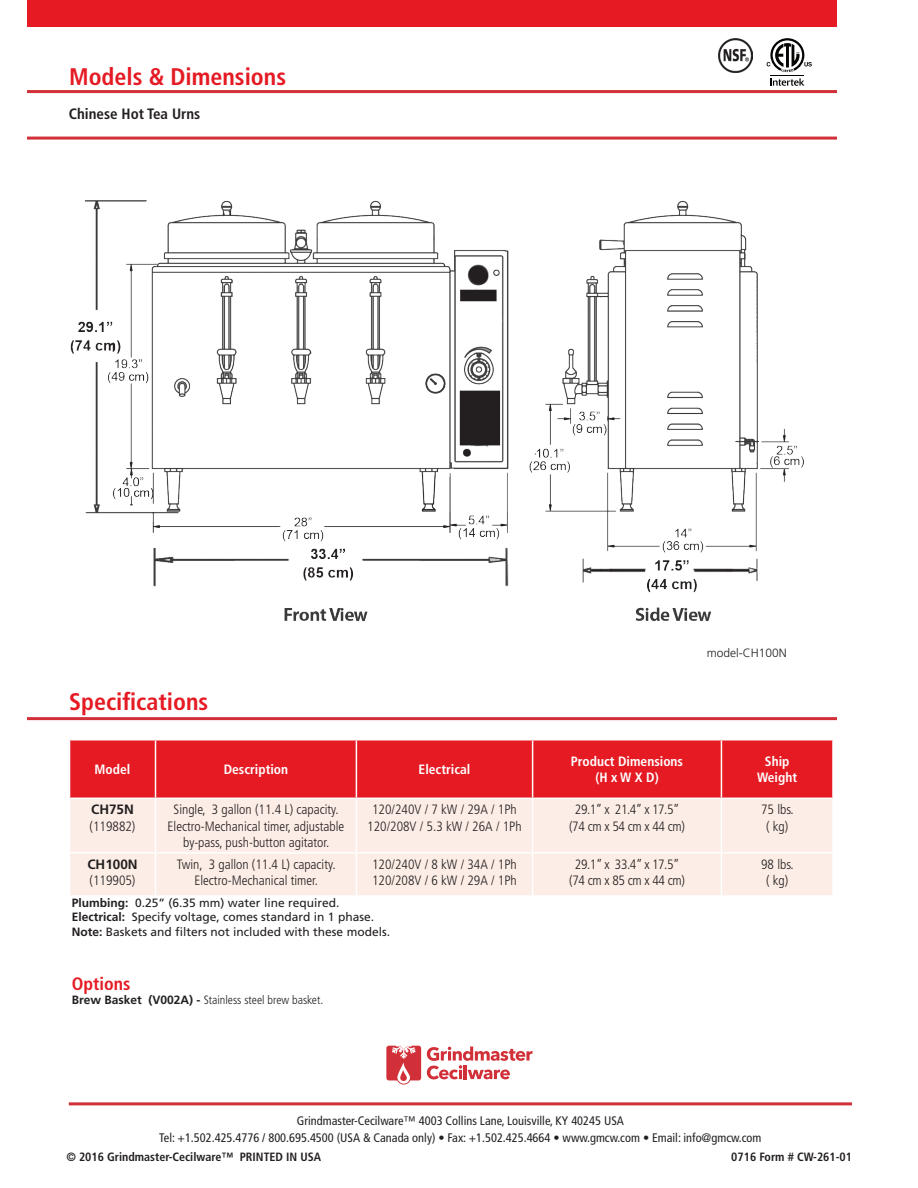
<style>
.page{position:relative;width:918px;height:1188px;background:#fff}
.page>*{position:absolute;margin:0;border:0;box-sizing:border-box;transform-origin:0 0}
.t1{font:700 condensed 24px "Frutiger LT Std";color:#e51a23}
.t2{font:700 condensed 18px "Frutiger LT Std";color:#e51a23}
.t3{font:700 condensed 15px "Frutiger LT Std";color:#231f20}
.t4{font:300 condensed 13.5px/16.2px "Frutiger LT Std";color:#231f20;text-align:center}
.t5{font:300 condensed 13.5px/16.2px "Frutiger LT Std";letter-spacing:-.02em;color:#231f20;text-align:center}
.t6{font:700 condensed 13.5px/16.2px "Frutiger LT Std";color:#fff;text-align:center}
.t7{font:700 13.5px "Frutiger LT Std";color:#231f20}
.t8{font:condensed 12.3px/16.5px "Frutiger LT Std";color:#231f20;text-align:center}
.t9{font:12px/14.4px "Frutiger LT Std";color:#231f20}
.t10{font:700 condensed 12px "Frutiger LT Std";color:#231f20}
.t11{font:300 condensed 12px "Frutiger LT Std";color:#231f20}
.t12{font:300 12px "Frutiger LT Std";color:#231f20}
.s1{font-weight:700}
.s2{font-weight:700;font-stretch:normal}
</style>
<div class="page">
<div style="left:27px;top:0;width:810px;height:27px;background:#e51a23"></div>
<hr style="left:27px;top:90px;width:810px;height:3px;background:#d23038">
<hr style="left:27px;top:137px;width:810px;height:3px;background:#d23038">
<div style="left:70px;top:740px;width:762px;height:58px;background:#e51a23"></div>
<div style="left:70px;top:799px;width:762px;height:96px;background:#fcede6"></div>
<hr style="left:155px;top:740px;width:1px;height:58px;background:#fff">
<hr style="left:356px;top:740px;width:1px;height:58px;background:#fff">
<hr style="left:532px;top:740px;width:1px;height:58px;background:#fff">
<hr style="left:721px;top:740px;width:1px;height:58px;background:#fff">
<hr style="left:155px;top:799px;width:1px;height:53px;background:#fff">
<hr style="left:356px;top:799px;width:1px;height:53px;background:#fff">
<hr style="left:532px;top:799px;width:1px;height:53px;background:#fff">
<hr style="left:721px;top:799px;width:1px;height:53px;background:#fff">
<hr style="left:70px;top:852px;width:86px;height:2px;background:#fff">
<hr style="left:156px;top:852px;width:200px;height:2px;background:#fff">
<hr style="left:155px;top:854px;width:1px;height:41px;background:#fff">
<hr style="left:356px;top:852px;width:177px;height:2px;background:#fff">
<hr style="left:356px;top:854px;width:1px;height:41px;background:#fff">
<hr style="left:533px;top:852px;width:188px;height:2px;background:#fff">
<hr style="left:532px;top:854px;width:1px;height:41px;background:#fff">
<hr style="left:721px;top:852px;width:111px;height:2px;background:#fff">
<hr style="left:721px;top:854px;width:1px;height:41px;background:#fff">
<hr style="left:27px;top:717px;width:810px;height:3px;background:#d23038">
<hr style="left:69px;top:1102px;width:783px;height:3px;background:#d23038">
<svg style="left:386px;top:1046px;width:35px;height:39px"></svg>
<svg style="left:427px;top:1047px;width:106px;height:32px"></svg>
<img style="left:70px;top:200px;width:734px;height:421px">
<img style="left:718px;top:38px;width:35px;height:34px">
<svg style="left:770px;top:78px;width:34px;height:8px"></svg>
<hr style="left:770px;top:75px;width:34px;height:1px;background:#040503">
<svg style="left:767px;top:38px;width:45px;height:34px"></svg>
<h1 class="t1" style="left:69px;top:62px;width:218px">Models &amp; Dimensions</h1>
<p class="t3" style="left:69px;top:105px;width:133px">Chinese Hot Tea Urns</p>
<h1 class="t1" style="left:69px;top:687px;width:141px">Specifications</h1>
<p class="t12" style="left:707px;top:646px;width:82px">model-CH100N</p>
<p class="t6" style="left:95px;top:761px;width:37px">Model</p>
<p class="t6" style="left:224px;top:761px;width:66px">Description</p>
<p class="t6" style="left:419px;top:761px;width:53px">Electrical</p>
<p class="t6" style="left:571px;top:753px;width:114px">Product Dimensions (H x W X D)</p>
<p class="t6" style="left:757px;top:753px;width:41px">Ship<br>Weight</p>
<p class="t7" style="left:91px;top:802px;width:44px">CH75N</p>
<p class="t4" style="left:90px;top:818px;width:47px">(119882)</p>
<p class="t4" style="left:168px;top:802px;width:178px">Single, 3 gallon (11.4 L) capacity.<br>Electro-Mechanical timer, adjustable by-pass, push-button agitator.</p>
<p class="t4" style="left:367px;top:802px;width:156px">120/240V / 7 kW / 29A / 1Ph<br>120/208V / 5.3 kW / 26A / 1Ph</p>
<p class="t5" style="left:569px;top:802px;width:117px">29.1” x 21.4” x 17.5” (74 cm x 54 cm x 44 cm)</p>
<p class="t4" style="left:761px;top:802px;width:34px">75 lbs. ( kg)</p>
<p class="t7" style="left:87px;top:856px;width:52px">CH100N</p>
<p class="t4" style="left:90px;top:873px;width:47px">(119905)</p>
<p class="t4" style="left:177px;top:856px;width:160px">Twin, 3 gallon (11.4 L) capacity.<br>Electro-Mechanical timer.</p>
<p class="t4" style="left:372px;top:856px;width:146px;text-align:left">120/240V / 8 kW / 34A / 1Ph<br>120/208V / 6 kW / 29A / 1Ph</p>
<p class="t5" style="left:569px;top:856px;width:117px">29.1” x 33.4” x 17.5” (74 cm x 85 cm x 44 cm)</p>
<p class="t4" style="left:761px;top:856px;width:34px">98 lbs. ( kg)</p>
<p class="t9" style="left:72px;top:896px;width:320px"><span class="s1">Plumbing:</span> 0.25” (6.35 mm) water line required.<br><span class="s1">Electrical:</span> Specify voltage, comes standard in 1 phase.<br><span class="s1">Note:</span> Baskets and filters not included with these models.</p>
<h2 class="t2" style="left:72px;top:973px;width:60px">Options</h2>
<p class="t11" style="left:72px;top:993px;width:253px"><span class="s2">Brew Basket (V002A) -</span> Stainless steel brew basket.</p>
<p class="t8" style="left:159px;top:1113px;width:604px">Grindmaster-Cecilware™ 4003 Collins Lane, Louisville, KY 40245 USA<br>Tel: +1.502.425.4776 / 800.695.4500 (USA &amp; Canada only) • Fax: +1.502.425.4664 • www.gmcw.com • Email: info@gmcw.com</p>
<p class="t10" style="left:66px;top:1150px;width:256px">© 2016 Grindmaster-Cecilware™ PRINTED IN USA</p>
<p class="t10" style="left:731px;top:1150px;width:122px">0716 Form # CW-261-01</p>
</div>
